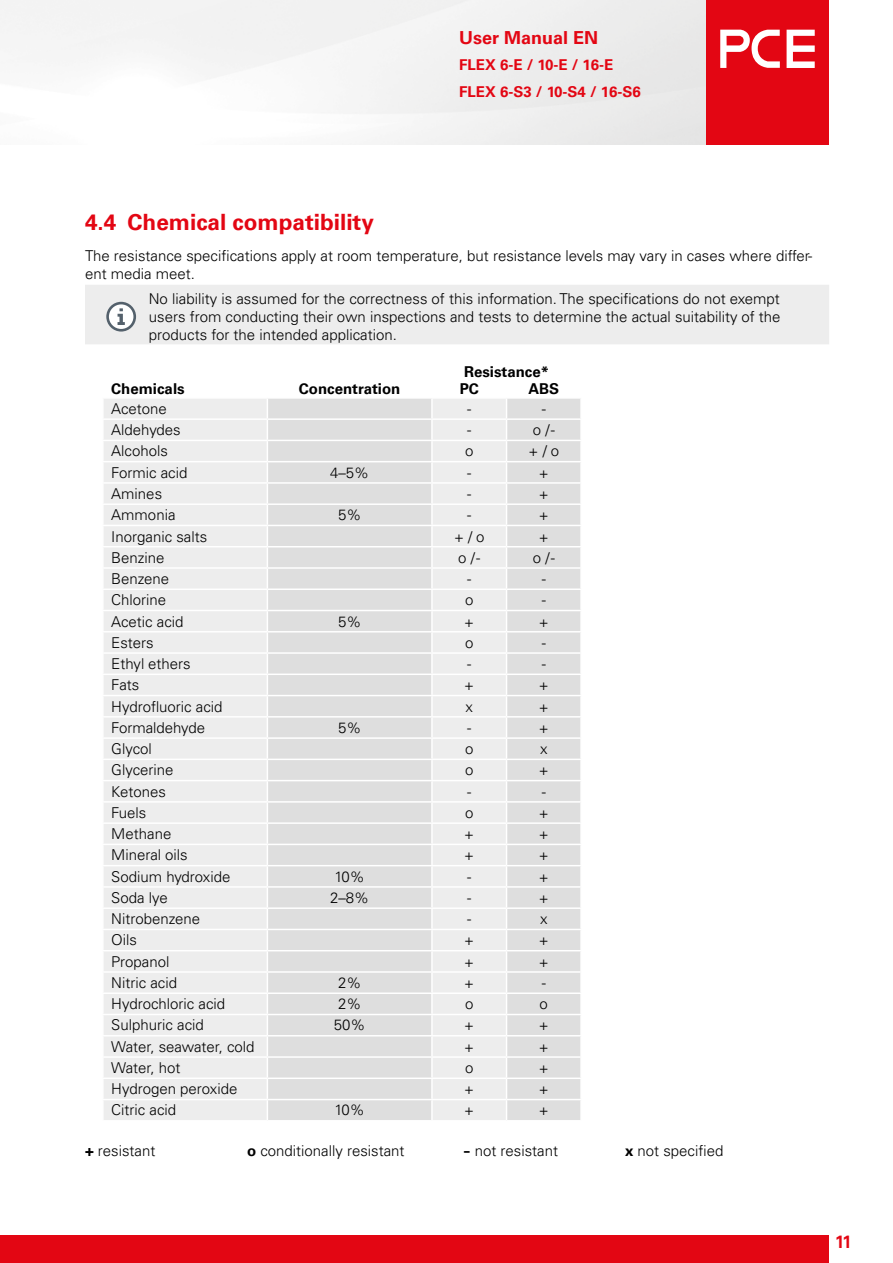
<style>
.page{position:relative;width:893px;height:1263px;background:#fff}
.page>*{position:absolute;margin:0;border:0;box-sizing:border-box;transform-origin:0 0}
.t1{font:700 22.5px "Univers LT Pro 65";color:#e30613}
.t2{font:700 18px "Univers LT Pro 65";color:#e30613}
.t3{font:700 18px "Univers LT Pro 65";color:#e30613;scale:.9 1}
.t4{font:300 15px/18px "Univers LT Pro 45";color:#000}
.t5{font:700 15px "Univers LT Pro 65";color:#000}
.t6{font:700 15px/26.5px "Univers LT Pro 65";color:#e30613}
.s1{font-family:"Univers LT Pro 65";font-weight:700}
</style>
<div class="page">
<div style="left:706px;top:0;width:123px;height:145px;background:#e30613"></div>
<svg style="left:720px;top:30px;width:95px;height:38px"></svg>
<div style="left:0;top:1235px;width:829px;height:28px;background:#e30613"></div>
<div style="left:85px;top:285px;width:744px;height:59px;background:#ededed"></div>
<svg style="left:104px;top:398px;width:477px;height:722px;background:#e7e7e7"></svg>
<hr style="left:580px;top:696px;width:2px;height:20px;background:#fff">
<hr style="left:102px;top:716px;width:165px;height:1px;background:#fff">
<hr style="left:267px;top:716px;width:165px;height:1px;background:#fff">
<hr style="left:432px;top:716px;width:74px;height:1px;background:#fff">
<hr style="left:506px;top:716px;width:76px;height:1px;background:#fff">
<p class="t2" style="left:459px;top:24px;width:141px">User Manual EN</p>
<p class="t6" style="left:459px;top:51px;width:183px">FLEX 6-E / 10-E / 16-E<br>FLEX 6-S3 / 10-S4 / 16-S6</p>
<h1 class="t1" style="left:85px;top:206px;width:290px">4.4 Chemical compatibility</h1>
<p class="t4" style="left:85px;top:246px;width:729px">The resistance specifications apply at room temperature, but resistance levels may vary in cases where differ&shy;ent media meet.</p>
<p class="t4" style="left:149px;top:289px;width:633px;text-align:justify">No liability is assumed for the correctness of this information. The specifications do not exempt users from conducting their own inspections and tests to determine the actual suitability of the products for the intended application.</p>
<p class="t5" style="left:299px;top:378px;width:103px">Concentration</p>
<p class="t5" style="left:464px;top:361px;width:87px">Resistance*</p>
<p class="t5" style="left:111px;top:378px;width:75px">Chemicals</p>
<p class="t5" style="left:460px;top:378px;width:21px">PC</p>
<p class="t5" style="left:528px;top:378px;width:32px">ABS</p>
<p class="t4" style="left:111px;top:399px;width:57px">Acetone</p>
<p class="t4" style="left:467px;top:399px;width:6px">-</p>
<p class="t4" style="left:542px;top:399px;width:6px">-</p>
<p class="t4" style="left:111px;top:420px;width:71px">Aldehydes</p>
<p class="t4" style="left:467px;top:420px;width:6px">-</p>
<p class="t4" style="left:533px;top:420px;width:24px">o / -</p>
<p class="t4" style="left:111px;top:442px;width:58px">Alcohols</p>
<p class="t4" style="left:465px;top:442px;width:10px">o</p>
<p class="t4" style="left:529px;top:442px;width:32px">+ / o</p>
<p class="t4" style="left:111px;top:463px;width:78px">Formic acid</p>
<p class="t4" style="left:330px;top:463px;width:41px">4–5%</p>
<p class="t4" style="left:467px;top:463px;width:6px">-</p>
<p class="t4" style="left:539px;top:463px;width:11px">+</p>
<p class="t4" style="left:111px;top:484px;width:52px">Amines</p>
<p class="t4" style="left:467px;top:484px;width:6px">-</p>
<p class="t4" style="left:539px;top:484px;width:11px">+</p>
<p class="t4" style="left:111px;top:505px;width:66px">Ammonia</p>
<p class="t4" style="left:338px;top:505px;width:25px">5%</p>
<p class="t4" style="left:467px;top:505px;width:6px">-</p>
<p class="t4" style="left:539px;top:505px;width:11px">+</p>
<p class="t4" style="left:111px;top:527px;width:97px">Inorganic salts</p>
<p class="t4" style="left:454px;top:527px;width:32px">+ / o</p>
<p class="t4" style="left:539px;top:527px;width:11px">+</p>
<p class="t4" style="left:111px;top:548px;width:55px">Benzine</p>
<p class="t4" style="left:458px;top:548px;width:24px">o / -</p>
<p class="t4" style="left:533px;top:548px;width:24px">o / -</p>
<p class="t4" style="left:111px;top:569px;width:59px">Benzene</p>
<p class="t4" style="left:467px;top:569px;width:6px">-</p>
<p class="t4" style="left:542px;top:569px;width:6px">-</p>
<p class="t4" style="left:111px;top:590px;width:57px">Chlorine</p>
<p class="t4" style="left:465px;top:590px;width:10px">o</p>
<p class="t4" style="left:542px;top:590px;width:6px">-</p>
<p class="t4" style="left:111px;top:612px;width:74px">Acetic acid</p>
<p class="t4" style="left:338px;top:612px;width:25px">5%</p>
<p class="t4" style="left:464px;top:612px;width:11px">+</p>
<p class="t4" style="left:539px;top:612px;width:11px">+</p>
<p class="t4" style="left:111px;top:633px;width:44px">Esters</p>
<p class="t4" style="left:465px;top:633px;width:10px">o</p>
<p class="t4" style="left:542px;top:633px;width:6px">-</p>
<p class="t4" style="left:111px;top:654px;width:81px">Ethyl ethers</p>
<p class="t4" style="left:467px;top:654px;width:6px">-</p>
<p class="t4" style="left:542px;top:654px;width:6px">-</p>
<p class="t4" style="left:111px;top:676px;width:30px">Fats</p>
<p class="t4" style="left:464px;top:676px;width:11px">+</p>
<p class="t4" style="left:539px;top:676px;width:11px">+</p>
<p class="t4" style="left:111px;top:697px;width:113px">Hydrofluoric acid</p>
<p class="t4" style="left:465px;top:697px;width:9px">x</p>
<p class="t4" style="left:539px;top:697px;width:11px">+</p>
<p class="t4" style="left:111px;top:718px;width:95px">Formaldehyde</p>
<p class="t4" style="left:338px;top:718px;width:25px">5%</p>
<p class="t4" style="left:467px;top:718px;width:6px">-</p>
<p class="t4" style="left:539px;top:718px;width:11px">+</p>
<p class="t4" style="left:111px;top:739px;width:42px">Glycol</p>
<p class="t4" style="left:465px;top:739px;width:10px">o</p>
<p class="t4" style="left:540px;top:739px;width:9px">x</p>
<p class="t4" style="left:111px;top:761px;width:64px">Glycerine</p>
<p class="t4" style="left:465px;top:761px;width:10px">o</p>
<p class="t4" style="left:539px;top:761px;width:11px">+</p>
<p class="t4" style="left:111px;top:782px;width:56px">Ketones</p>
<p class="t4" style="left:467px;top:782px;width:6px">-</p>
<p class="t4" style="left:542px;top:782px;width:6px">-</p>
<p class="t4" style="left:111px;top:803px;width:37px">Fuels</p>
<p class="t4" style="left:465px;top:803px;width:10px">o</p>
<p class="t4" style="left:539px;top:803px;width:11px">+</p>
<p class="t4" style="left:111px;top:824px;width:62px">Methane</p>
<p class="t4" style="left:464px;top:824px;width:11px">+</p>
<p class="t4" style="left:539px;top:824px;width:11px">+</p>
<p class="t4" style="left:111px;top:846px;width:78px">Mineral oils</p>
<p class="t4" style="left:464px;top:846px;width:11px">+</p>
<p class="t4" style="left:539px;top:846px;width:11px">+</p>
<p class="t4" style="left:111px;top:867px;width:121px">Sodium hydroxide</p>
<p class="t4" style="left:334px;top:867px;width:32px">10%</p>
<p class="t4" style="left:467px;top:867px;width:6px">-</p>
<p class="t4" style="left:539px;top:867px;width:11px">+</p>
<p class="t4" style="left:111px;top:888px;width:58px">Soda lye</p>
<p class="t4" style="left:330px;top:888px;width:41px">2–8%</p>
<p class="t4" style="left:467px;top:888px;width:6px">-</p>
<p class="t4" style="left:539px;top:888px;width:11px">+</p>
<p class="t4" style="left:111px;top:909px;width:90px">Nitrobenzene</p>
<p class="t4" style="left:467px;top:909px;width:6px">-</p>
<p class="t4" style="left:540px;top:909px;width:9px">x</p>
<p class="t4" style="left:111px;top:931px;width:27px">Oils</p>
<p class="t4" style="left:464px;top:931px;width:11px">+</p>
<p class="t4" style="left:539px;top:931px;width:11px">+</p>
<p class="t4" style="left:111px;top:952px;width:60px">Propanol</p>
<p class="t4" style="left:464px;top:952px;width:11px">+</p>
<p class="t4" style="left:539px;top:952px;width:11px">+</p>
<p class="t4" style="left:111px;top:973px;width:67px">Nitric acid</p>
<p class="t4" style="left:338px;top:973px;width:25px">2%</p>
<p class="t4" style="left:464px;top:973px;width:11px">+</p>
<p class="t4" style="left:542px;top:973px;width:6px">-</p>
<p class="t4" style="left:111px;top:994px;width:115px">Hydrochloric acid</p>
<p class="t4" style="left:338px;top:994px;width:25px">2%</p>
<p class="t4" style="left:465px;top:994px;width:10px">o</p>
<p class="t4" style="left:540px;top:994px;width:10px">o</p>
<p class="t4" style="left:111px;top:1016px;width:94px">Sulphuric acid</p>
<p class="t4" style="left:334px;top:1016px;width:33px">50%</p>
<p class="t4" style="left:464px;top:1016px;width:11px">+</p>
<p class="t4" style="left:539px;top:1016px;width:11px">+</p>
<p class="t4" style="left:111px;top:1037px;width:145px">Water, seawater, cold</p>
<p class="t4" style="left:464px;top:1037px;width:11px">+</p>
<p class="t4" style="left:539px;top:1037px;width:11px">+</p>
<p class="t4" style="left:111px;top:1058px;width:71px">Water, hot</p>
<p class="t4" style="left:465px;top:1058px;width:10px">o</p>
<p class="t4" style="left:539px;top:1058px;width:11px">+</p>
<p class="t4" style="left:111px;top:1079px;width:128px">Hydrogen peroxide</p>
<p class="t4" style="left:464px;top:1079px;width:11px">+</p>
<p class="t4" style="left:539px;top:1079px;width:11px">+</p>
<p class="t4" style="left:111px;top:1101px;width:66px">Citric acid</p>
<p class="t4" style="left:334px;top:1101px;width:32px">10%</p>
<p class="t4" style="left:464px;top:1101px;width:11px">+</p>
<p class="t4" style="left:539px;top:1101px;width:11px">+</p>
<p class="t4" style="left:85px;top:1141px;width:72px"><span class="s1">+</span> resistant</p>
<p class="t4" style="left:247px;top:1141px;width:159px"><span class="s1">o</span> conditionally resistant</p>
<p class="t4" style="left:463px;top:1141px;width:97px"><span class="s1">-</span> not resistant</p>
<p class="t4" style="left:625px;top:1141px;width:100px"><span class="s1">x</span> not specified</p>
<p class="t3" style="left:835px;top:1229px;width:20px">11</p>
</div>
